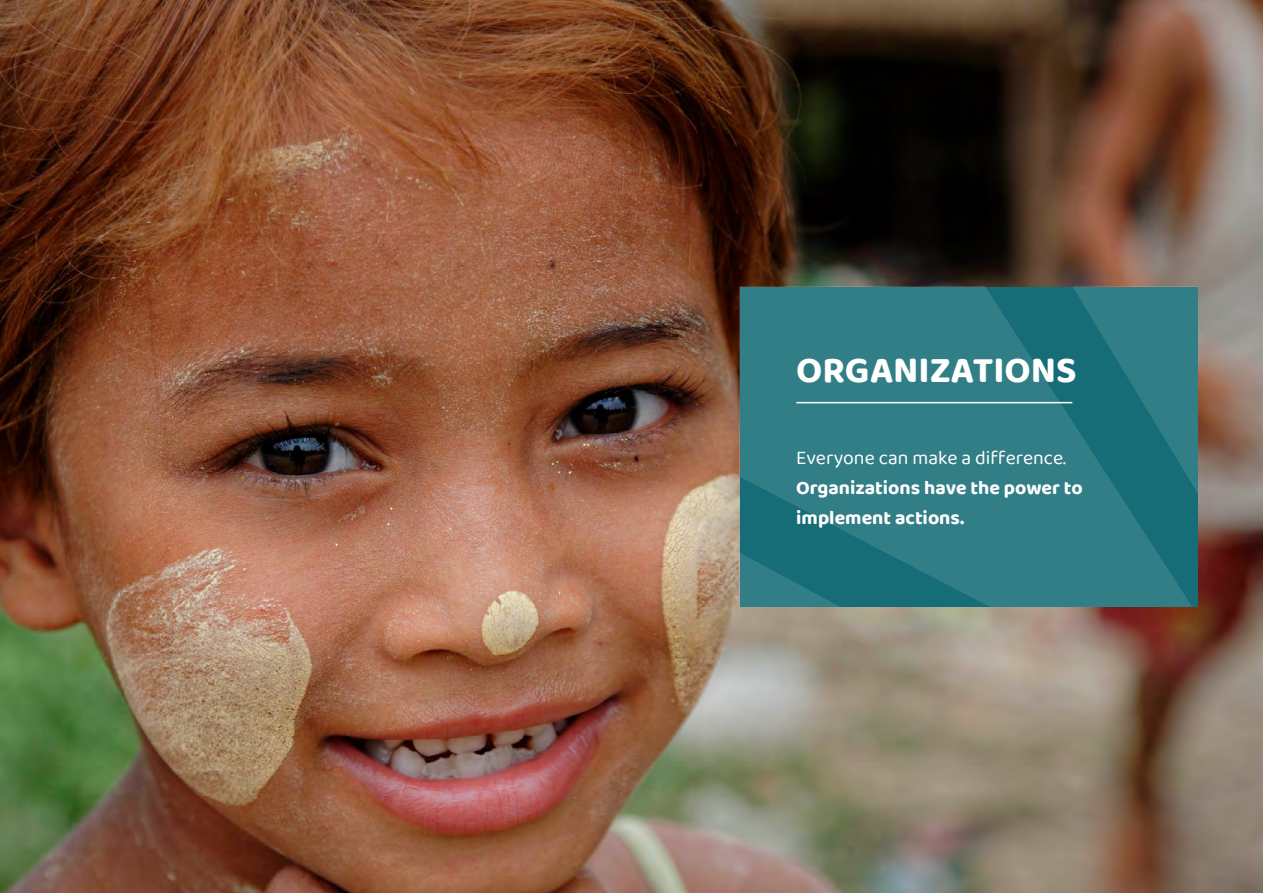
<style>
.page{position:relative;width:1263px;height:893px;background:#fff}
.page>*{position:absolute;margin:0;border:0;box-sizing:border-box;transform-origin:0 0}
.t1{font:700 37.5px "Baloo 2";color:#fff}
.t2{font:700 19.5px/30px "Baloo 2";color:#fff}
.t3{font:19.5px "Baloo 2";color:#fff}
</style>
<div class="page">
<img style="left:0;top:0;width:1263px;height:893px">
<svg style="left:740px;top:287px;width:457px;height:319px;background:#2e7c85"></svg>
<svg style="left:740px;top:549px;width:378px;height:57px;background:#23757f"></svg>
<svg style="left:1032px;top:287px;width:165px;height:312px;background:#267780"></svg>
<hr style="left:796px;top:402px;width:276px;height:1px;background:#fff">
<h1 class="t1" style="left:796px;top:348px;width:282px">ORGANIZATIONS</h1>
<p class="t3" style="left:796px;top:444px;width:271px">Everyone can make a difference.</p>
<p class="t2" style="left:796px;top:472px;width:288px">Organizations have the power to implement actions.</p>
</div>
